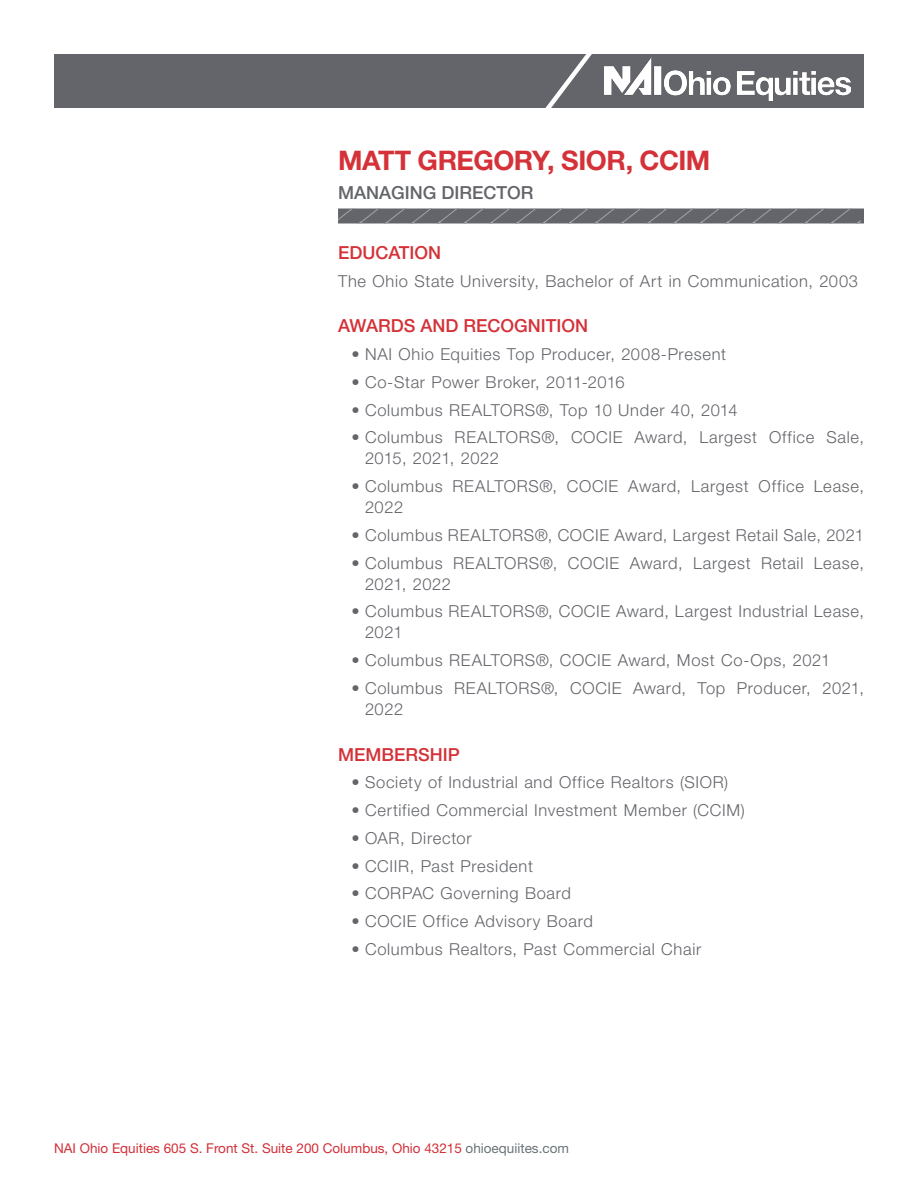
<style>
.page{position:relative;width:918px;height:1188px;background:#fff}
.page>*{position:absolute;margin:0;border:0;box-sizing:border-box;transform-origin:0 0}
.Agent_Name{font:700 27px "Helvetica Neue LT Std";letter-spacing:-.02em;color:#d43238}
.Sub_Heading_-_Red_Helvetica_All_Caps{font:500 18px "Helvetica Neue LT Std";color:#d43238}
.Sub_Heading_-_Grey_Helvetica_-_All_Caps{font:500 18px "Helvetica Neue LT Std";color:#63656a}
.Body_-_Grey_Helvetica{font:300 16.5px/21px "Helvetica Neue LT Std";letter-spacing:.04em;color:#63656a}
.Footer_-_Body{font:13.5px "Helvetica Neue LT Std";color:#d32f38}
.s1{color:#697379}
</style>
<div class="page">
<div style="left:54px;top:54px;width:810px;height:54px;background:#63656a"></div>
<img style="left:605px;top:58px;width:245px;height:43px">
<svg style="left:545px;top:54px;width:47px;height:54px"></svg>
<svg style="left:338px;top:208px;width:522px;height:16px;background:#707176"></svg>
<p class="Agent_Name" style="left:338px;top:144px;width:374px">MATT GREGORY, SIOR, CCIM</p>
<p class="Sub_Heading_-_Grey_Helvetica_-_All_Caps" style="left:338px;top:182px;width:197px">MANAGING DIRECTOR</p>
<p class="Sub_Heading_-_Red_Helvetica_All_Caps" style="left:338px;top:242px;width:105px">EDUCATION</p>
<p class="Body_-_Grey_Helvetica" style="left:338px;top:270px;width:522px">The Ohio State University, Bachelor of Art in Communication, 2003</p>
<p class="Sub_Heading_-_Red_Helvetica_All_Caps" style="left:338px;top:315px;width:252px">AWARDS AND RECOGNITION</p>
<p class="Body_-_Grey_Helvetica" style="left:352px;top:343px;width:376px">• NAI Ohio Equities Top Producer, 2008-Present</p>
<p class="Body_-_Grey_Helvetica" style="left:352px;top:371px;width:275px">• Co-Star Power Broker, 2011-2016</p>
<p class="Body_-_Grey_Helvetica" style="left:352px;top:399px;width:388px">• Columbus REALTORS®, Top 10 Under 40, 2014</p>
<p class="Body_-_Grey_Helvetica" style="left:365px;top:427px;width:500px;text-indent:-14px">• Columbus REALTORS®, COCIE Award, Largest Office Sale,<br>2015, 2021, 2022</p>
<p class="Body_-_Grey_Helvetica" style="left:365px;top:475px;width:500px;text-indent:-14px">• Columbus REALTORS®, COCIE Award, Largest Office Lease,<br>2022</p>
<p class="Body_-_Grey_Helvetica" style="left:352px;top:524px;width:514px">• Columbus REALTORS®, COCIE Award, Largest Retail Sale, 2021</p>
<p class="Body_-_Grey_Helvetica" style="left:365px;top:552px;width:500px;text-indent:-14px">• Columbus REALTORS®, COCIE Award, Largest Retail Lease,<br>2021, 2022</p>
<p class="Body_-_Grey_Helvetica" style="left:365px;top:601px;width:501px;text-indent:-14px">• Columbus REALTORS®, COCIE Award, Largest Industrial Lease,<br>2021</p>
<p class="Body_-_Grey_Helvetica" style="left:352px;top:649px;width:480px">• Columbus REALTORS®, COCIE Award, Most Co-Ops, 2021</p>
<p class="Body_-_Grey_Helvetica" style="left:365px;top:677px;width:500px;text-indent:-14px">• Columbus REALTORS®, COCIE Award, Top Producer, 2021,<br>2022</p>
<p class="Sub_Heading_-_Red_Helvetica_All_Caps" style="left:338px;top:744px;width:123px">MEMBERSHIP</p>
<p class="Body_-_Grey_Helvetica" style="left:352px;top:772px;width:378px">• Society of Industrial and Office Realtors (SIOR)</p>
<p class="Body_-_Grey_Helvetica" style="left:352px;top:799px;width:395px">• Certified Commercial Investment Member (CCIM)</p>
<p class="Body_-_Grey_Helvetica" style="left:352px;top:827px;width:122px">• OAR, Director</p>
<p class="Body_-_Grey_Helvetica" style="left:352px;top:855px;width:183px">• CCIIR, Past President</p>
<p class="Body_-_Grey_Helvetica" style="left:352px;top:883px;width:221px">• CORPAC Governing Board</p>
<p class="Body_-_Grey_Helvetica" style="left:352px;top:910px;width:243px">• COCIE Office Advisory Board</p>
<p class="Body_-_Grey_Helvetica" style="left:352px;top:938px;width:351px">• Columbus Realtors, Past Commercial Chair</p>
<p class="Footer_-_Body" style="left:54px;top:1141px;width:516px">NAI Ohio Equities 605 S. Front St. Suite 200 Columbus, Ohio 43215 <span class="s1">ohioequiites.com</span></p>
</div>
